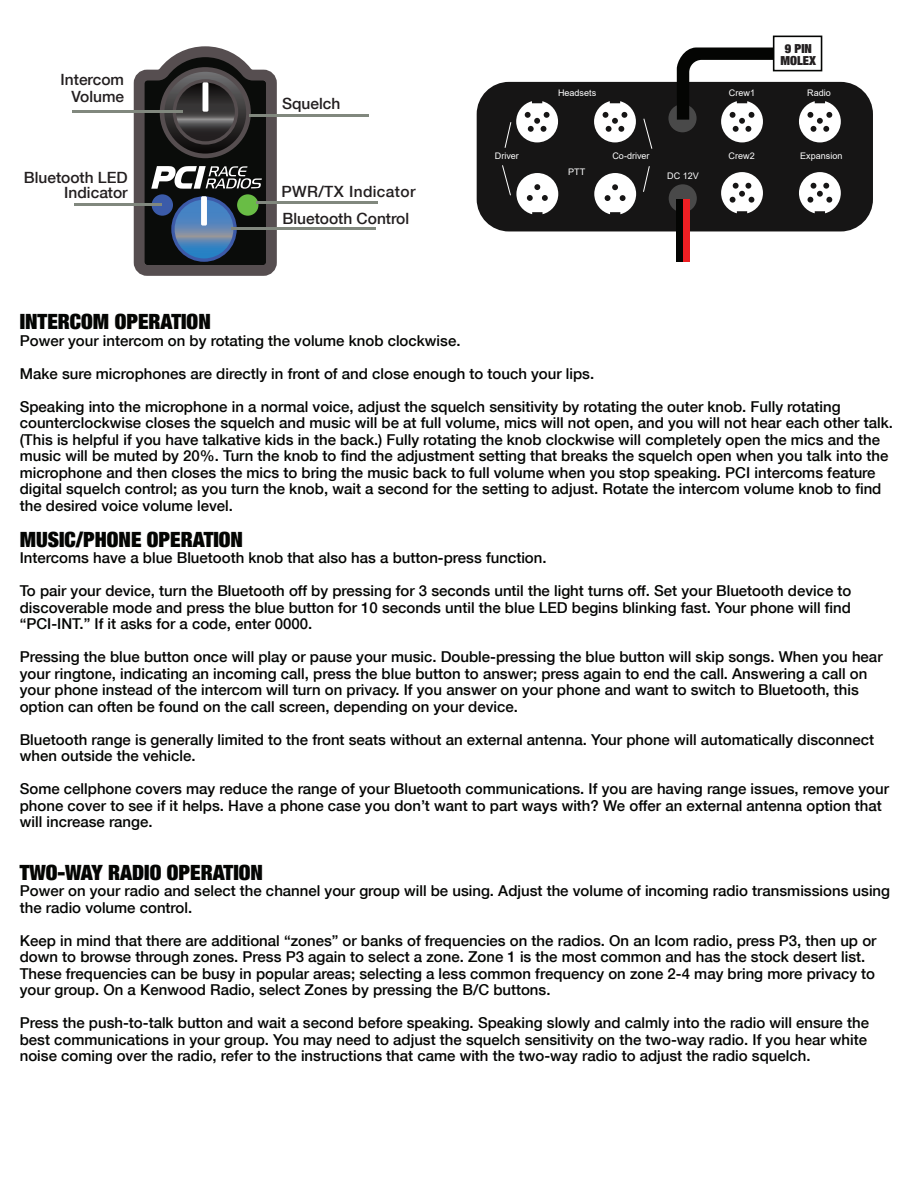
<style>
.page{position:relative;width:918px;height:1188px;background:#fff}
.page>*{position:absolute;margin:0;border:0;box-sizing:border-box;transform-origin:0 0}
.t1{font:900 condensed 21px "Helvetica Neue LT Com";color:#040503}
.t2{font:500 15.45px/17.1px "Helvetica Neue LT Com";color:#231f20;text-align:right}
.t3{font:500 15px/16.5px "Helvetica Neue LT Com";color:#040503}
.t4{font:900 condensed 12.45px/12.5px "Helvetica Neue LT Com";color:#231f20;text-align:center}
.t5{font:9px "Arial";color:#fff}
</style>
<div class="page">
<div style="left:477px;top:82px;width:396px;height:149px;background:#161515;border-radius:32px"></div>
<svg style="left:594px;top:101px;width:42px;height:41px"></svg>
<svg style="left:799px;top:101px;width:42px;height:41px"></svg>
<svg style="left:799px;top:172px;width:42px;height:41px"></svg>
<svg style="left:721px;top:172px;width:42px;height:41px"></svg>
<svg style="left:594px;top:173px;width:42px;height:41px"></svg>
<div style="left:669px;top:184px;width:28px;height:28px;background:#494949;border-radius:50%"></div>
<div style="left:676px;top:199px;width:7px;height:63px;background:#040503"></div>
<div style="left:683px;top:199px;width:7px;height:63px;background:#ee1f23"></div>
<div style="left:668px;top:104px;width:29px;height:28px;background:#494949;border-radius:50%"></div>
<svg style="left:504px;top:101px;width:54px;height:47px"></svg>
<svg style="left:502px;top:165px;width:56px;height:49px"></svg>
<svg style="left:643px;top:166px;width:7px;height:26px"></svg>
<svg style="left:643px;top:118px;width:10px;height:31px"></svg>
<svg style="left:677px;top:48px;width:97px;height:94px"></svg>
<div style="left:773px;top:36px;width:49px;height:35px;border:2px solid #040503"></div>
<svg style="left:128px;top:46px;width:154px;height:230px"></svg>
<div style="left:152px;top:194px;width:21px;height:22px;background:#3b5ba9;border-radius:50%"></div>
<div style="left:237px;top:194px;width:21px;height:22px;background:#69bd45;border-radius:50%"></div>
<hr style="left:249px;top:114px;width:119px;height:2px;background:#81887e">
<hr style="left:72px;top:110px;width:110px;height:2px;background:#81887e">
<hr style="left:231px;top:228px;width:144px;height:2px;background:#81887e">
<hr style="left:256px;top:201px;width:121px;height:2px;background:#81887e">
<hr style="left:74px;top:203px;width:87px;height:3px;background:#81887e">
<p class="t2" style="left:61px;top:71px;width:65px">Intercom<br>Volume</p>
<p class="t2" style="left:24px;top:170px;width:105px;line-height:15px">Bluetooth LED<br>Indicator</p>
<p class="t2" style="left:282px;top:95px;width:60px">Squelch</p>
<p class="t2" style="left:281px;top:178px;width:136px;line-height:27.2px;text-align:left">PWR/TX Indicator<br>Bluetooth Control</p>
<p class="t4" style="left:781px;top:42px;width:37px">9 PIN<br>MOLEX</p>
<p class="t5" style="left:558px;top:87px;width:40px">Headsets</p>
<p class="t5" style="left:729px;top:87px;width:28px">Crew1</p>
<p class="t5" style="left:807px;top:87px;width:25px">Radio</p>
<p class="t5" style="left:495px;top:149px;width:26px">Driver</p>
<p class="t5" style="left:612px;top:150px;width:39px">Co-driver</p>
<p class="t5" style="left:729px;top:150px;width:28px">Crew2</p>
<p class="t5" style="left:800px;top:150px;width:44px">Expansion</p>
<p class="t5" style="left:568px;top:166px;width:19px">PTT</p>
<p class="t5" style="left:667px;top:170px;width:33px">DC 12V</p>
<h1 class="t1" style="left:20px;top:308px;width:193px">INTERCOM OPERATION</h1>
<p class="t3" style="left:20px;top:332px;width:442px">Power your intercom on by rotating the volume knob clockwise.</p>
<p class="t3" style="left:20px;top:365px;width:576px">Make sure microphones are directly in front of and close enough to touch your lips.</p>
<p class="t3" style="left:20px;top:398px;width:875px">Speaking into the microphone in a normal voice, adjust the squelch sensitivity by rotating the outer knob. Fully rotating counterclockwise closes the squelch and music will be at full volume, mics will not open, and you will not hear each other talk. (This is helpful if you have talkative kids in the back.) Fully rotating the knob clockwise will completely open the mics and the music will be muted by 20%. Turn the knob to find the adjustment setting that breaks the squelch open when you talk into the microphone and then closes the mics to bring the music back to full volume when you stop speaking. PCI intercoms feature digital squelch control; as you turn the knob, wait a second for the setting to adjust. Rotate the intercom volume knob to find the desired voice volume level.</p>
<h1 class="t1" style="left:20px;top:526px;width:225px">MUSIC/PHONE OPERATION</h1>
<p class="t3" style="left:20px;top:549px;width:528px">Intercoms have a blue Bluetooth knob that also has a button-press function.</p>
<p class="t3" style="left:20px;top:582px;width:833px;text-align:justify">To pair your device, turn the Bluetooth off by pressing for 3 seconds until the light turns off. Set your Bluetooth device to discoverable mode and press the blue button for 10 seconds until the blue LED begins blinking fast. Your phone will find “PCI-INT.” If it asks for a code, enter 0000.</p>
<p class="t3" style="left:20px;top:648px;width:864px">Pressing the blue button once will play or pause your music. Double-pressing the blue button will skip songs. When you hear your ringtone, indicating an incoming call, press the blue button to answer; press again to end the call. Answering a call on your phone instead of the intercom will turn on privacy. If you answer on your phone and want to switch to Bluetooth, this option can often be found on the call screen, depending on your device.</p>
<p class="t3" style="left:20px;top:731px;width:856px">Bluetooth range is generally limited to the front seats without an external antenna. Your phone will automatically disconnect when outside the vehicle.</p>
<p class="t3" style="left:20px;top:780px;width:871px">Some cellphone covers may reduce the range of your Bluetooth communications. If you are having range issues, remove your phone cover to see if it helps. Have a phone case you don’t want to part ways with? We offer an external antenna option that will increase range.</p>
<h1 class="t1" style="left:20px;top:859px;width:245px">TWO-WAY RADIO OPERATION</h1>
<p class="t3" style="left:20px;top:882px;width:872px">Power on your radio and select the channel your group will be using. Adjust the volume of incoming radio transmissions using the radio volume control.</p>
<p class="t3" style="left:20px;top:932px;width:858px">Keep in mind that there are additional “zones” or banks of frequencies on the radios. On an Icom radio, press P3, then up or down to browse through zones. Press P3 again to select a zone. Zone 1 is the most common and has the stock desert list.<br>These frequencies can be busy in popular areas; selecting a less common frequency on zone 2-4 may bring more privacy to your group. On a Kenwood Radio, select Zones by pressing the B/C buttons.</p>
<p class="t3" style="left:20px;top:1014px;width:851px">Press the push-to-talk button and wait a second before speaking. Speaking slowly and calmly into the radio will ensure the best communications in your group. You may need to adjust the squelch sensitivity on the two-way radio. If you hear white noise coming over the radio, refer to the instructions that came with the two-way radio to adjust the radio squelch.</p>
</div>
